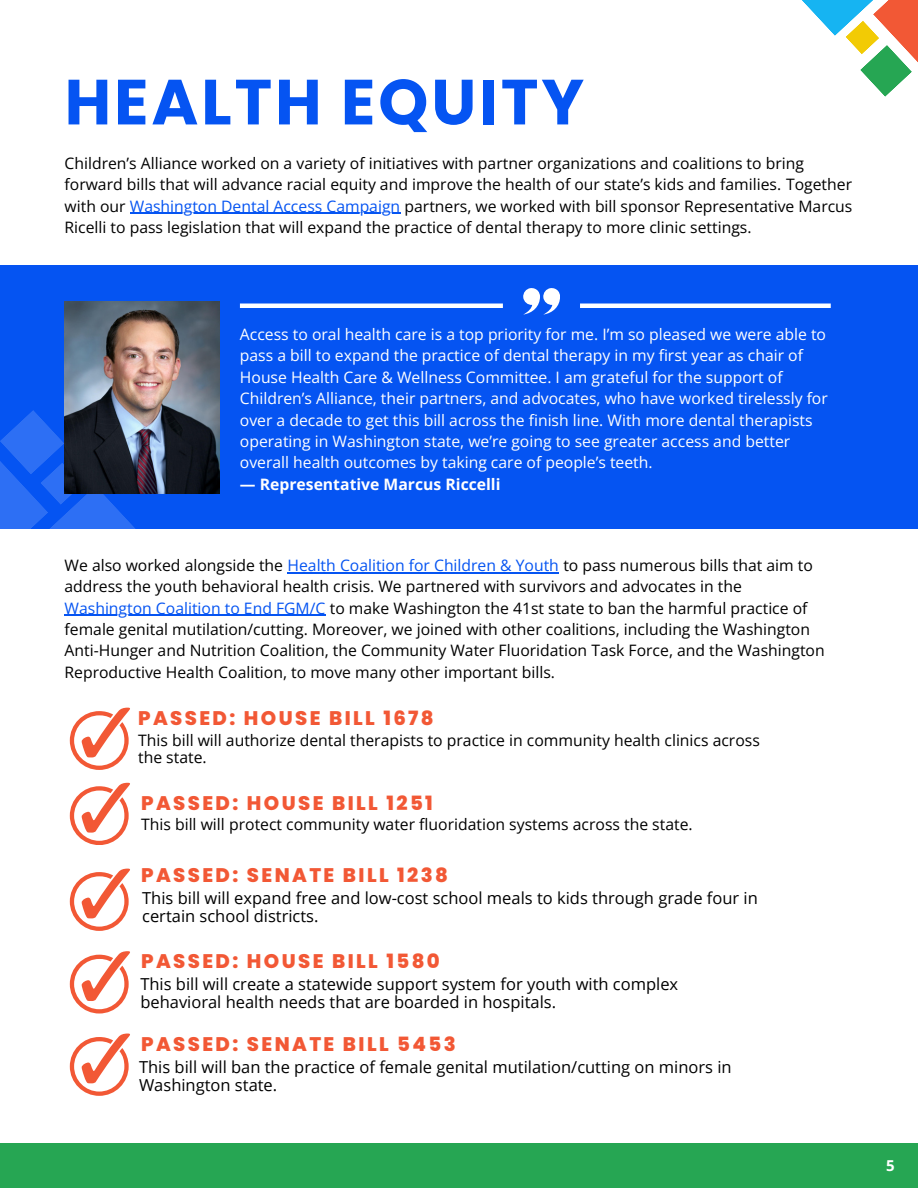
<style>
.page{position:relative;width:918px;height:1188px;background:#fff}
.page>*{position:absolute;margin:0;border:0;box-sizing:border-box;transform-origin:0 0}
.t1{font:700 63.75px "Poppins";letter-spacing:.045em;color:#0554f2}
.t2{font:800 19.65px "Poppins";letter-spacing:.12em;color:#f25835}
.t3{font:16.5px/18px "Open Sans";color:#000}
.t4{font:15.75px/21.3px "Open Sans";color:#000}
.t5{font:15.75px/21.3px "Open Sans";color:#fff}
.t6{font:700 15.75px "Open Sans";color:#fff}
.t7{font:700 15px "Open Sans";color:#fff}
.s1{color:#0554f2}
</style>
<div class="page">
<div style="left:0;top:1143px;width:918px;height:45px;background:#26a653"></div>
<svg style="left:802px;top:0;width:116px;height:97px"></svg>
<div style="left:0;top:265px;width:918px;height:264px;background:#0554f2"></div>
<hr style="left:240px;top:304px;width:263px;height:4px;background:#fff">
<hr style="left:580px;top:304px;width:251px;height:4px;background:#fff">
<svg style="left:523px;top:288px;width:37px;height:27px"></svg>
<svg style="left:70px;top:708px;width:60px;height:62px"></svg>
<svg style="left:70px;top:782px;width:60px;height:63px"></svg>
<svg style="left:70px;top:869px;width:60px;height:61px"></svg>
<svg style="left:70px;top:951px;width:60px;height:62px"></svg>
<svg style="left:70px;top:1034px;width:60px;height:61px"></svg>
<svg style="left:0;top:410px;width:135px;height:119px;fill:#2d6ff4"></svg>
<img style="left:65px;top:301px;width:155px;height:193px">
<hr style="left:130px;top:213px;width:270px;height:1px;background:#0554f2">
<hr style="left:288px;top:572px;width:271px;height:1px;background:#0554f2">
<hr style="left:65px;top:615px;width:261px;height:1px;background:#0554f2">
<p class="t1" style="left:65px;top:58px;width:521px">HEALTH EQUITY</p>
<p class="t4" style="left:65px;top:152px;width:789px">Children’s Alliance worked on a variety of initiatives with partner organizations and coalitions to bring forward bills that will advance racial equity and improve the health of our state’s kids and families. Together with our <span class="s1">Washington Dental Access Campaign</span> partners, we worked with bill sponsor Representative Marcus Ricelli to pass legislation that will expand the practice of dental therapy to more clinic settings.</p>
<p class="t5" style="left:240px;top:323px;width:589px">Access to oral health care is a top priority for me. I’m so pleased we were able to pass a bill to expand the practice of dental therapy in my first year as chair of House Health Care &amp; Wellness Committee. I am grateful for the support of Children’s Alliance, their partners, and advocates, who have worked tirelessly for over a decade to get this bill across the finish line. With more dental therapists operating in Washington state, we’re going to see greater access and better overall health outcomes by taking care of people’s teeth.</p>
<p class="t6" style="left:240px;top:473px;width:262px">— Representative Marcus Riccelli</p>
<p class="t4" style="left:65px;top:554px;width:762px">We also worked alongside the <span class="s1">Health Coalition for Children &amp; Youth</span> to pass numerous bills that aim to address the youth behavioral health crisis. We partnered with survivors and advocates in the <span class="s1">Washington Coalition to End FGM/C</span> to make Washington the 41st state to ban the harmful practice of female genital mutilation/cutting. Moreover, we joined with other coalitions, including the Washington Anti-Hunger and Nutrition Coalition, the Community Water Fluoridation Task Force, and the Washington Reproductive Health Coalition, to move many other important bills.</p>
<p class="t2" style="left:138px;top:704px;width:297px">PASSED: HOUSE BILL 1678</p>
<p class="t4" style="left:138px;top:731px;width:623px;line-height:16.8px">This bill will authorize dental therapists to practice in community health clinics across the state.</p>
<p class="t2" style="left:141px;top:789px;width:293px">PASSED: HOUSE BILL 1251</p>
<p class="t4" style="left:141px;top:813px;width:553px">This bill will protect community water fluoridation systems across the state.</p>
<p class="t2" style="left:141px;top:862px;width:308px">PASSED: SENATE BILL 1238</p>
<p class="t3" style="left:142px;top:889px;width:617px">This bill will expand free and low-cost school meals to kids through grade four in certain school districts.</p>
<p class="t2" style="left:141px;top:948px;width:300px">PASSED: HOUSE BILL 1580</p>
<p class="t3" style="left:140px;top:974px;width:539px">This bill will create a statewide support system for youth with complex behavioral health needs that are boarded in hospitals.</p>
<p class="t2" style="left:141px;top:1031px;width:316px">PASSED: SENATE BILL 5453</p>
<p class="t3" style="left:139px;top:1058px;width:594px">This bill will ban the practice of female genital mutilation/cutting on minors in<br>Washington state.</p>
<p class="t7" style="left:886px;top:1155px;width:10px">5</p>
</div>
